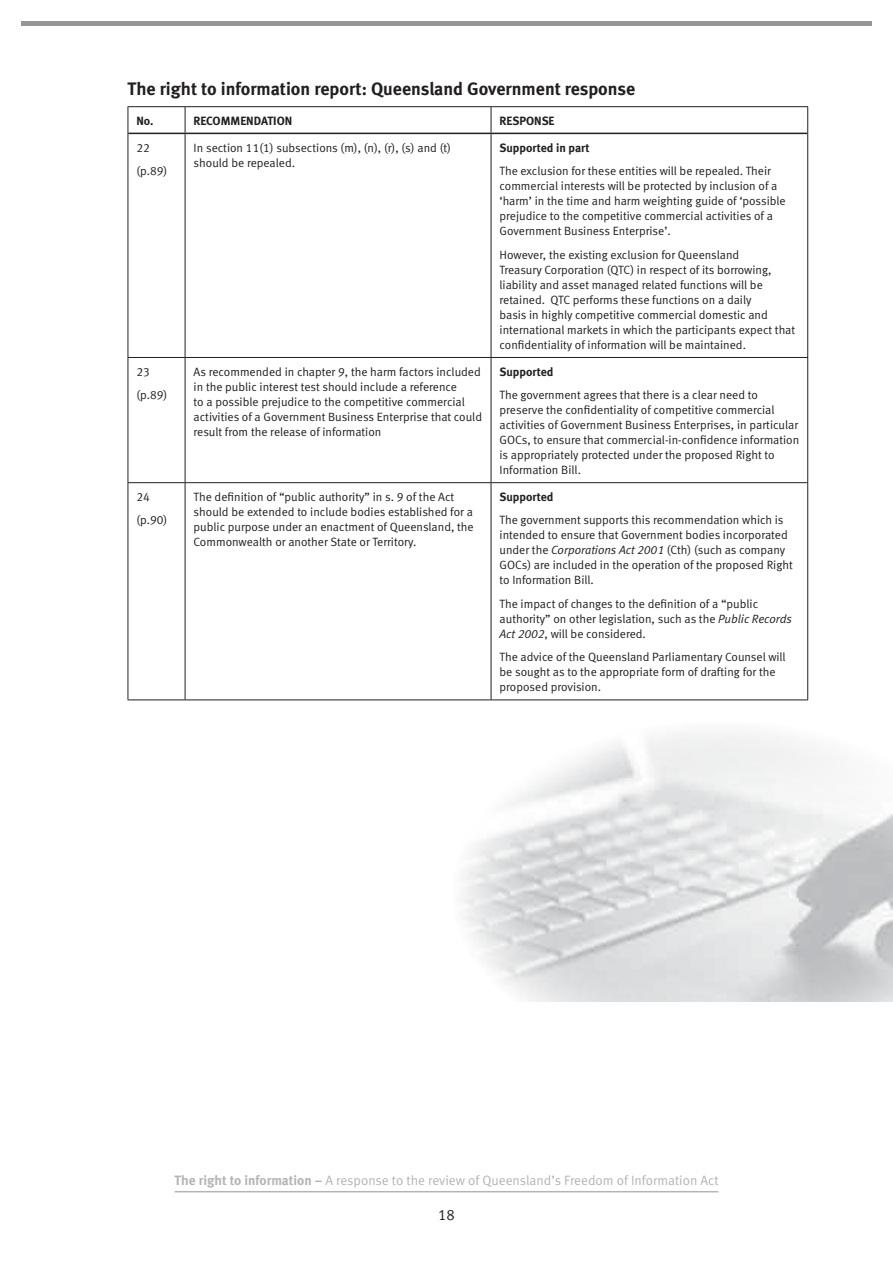
<style>
.page{position:relative;width:893px;height:1263px;background:#fff}
.page>*{position:absolute;margin:0;border:0;box-sizing:border-box;transform-origin:0 0}
.t1{font:700 18px "Meta";color:#231f20}
.t2{font:15px "Meta Normal LF";color:#231f20}
.t3{font:13.5px "Meta Normal";color:#b2b4b6}
.t4{font:12px/15px "Meta Normal LF";color:#231f20}
.t5{font:700 12px "Meta";color:#231f20}
.s1{font-style:italic}
.s2{font-family:"Meta";font-weight:700}
</style>
<div class="page">
<hr style="left:175px;top:1191px;width:543px;height:1px;background:#b2b4b6">
<div style="left:21px;top:21px;width:851px;height:5px;background:#949698"></div>
<img style="left:461px;top:733px;width:432px;height:269px">
<hr style="left:128px;top:106px;width:57px;height:1px;background:#231f20">
<svg style="left:128px;top:107px;width:1px;height:26px"></svg>
<hr style="left:185px;top:106px;width:306px;height:1px;background:#231f20">
<svg style="left:185px;top:107px;width:1px;height:26px"></svg>
<hr style="left:491px;top:106px;width:317px;height:1px;background:#231f20">
<svg style="left:491px;top:107px;width:1px;height:26px"></svg>
<svg style="left:807px;top:107px;width:1px;height:26px"></svg>
<hr style="left:128px;top:133px;width:1px;height:224px;background:#231f20">
<hr style="left:185px;top:134px;width:1px;height:223px;background:#231f20">
<hr style="left:491px;top:134px;width:1px;height:223px;background:#231f20">
<hr style="left:807px;top:133px;width:1px;height:224px;background:#231f20">
<hr style="left:128px;top:357px;width:57px;height:1px;background:#231f20">
<hr style="left:128px;top:358px;width:1px;height:124px;background:#231f20">
<hr style="left:185px;top:357px;width:306px;height:1px;background:#231f20">
<hr style="left:185px;top:358px;width:1px;height:124px;background:#231f20">
<hr style="left:491px;top:357px;width:317px;height:1px;background:#231f20">
<hr style="left:491px;top:358px;width:1px;height:124px;background:#231f20">
<hr style="left:807px;top:358px;width:1px;height:124px;background:#231f20">
<hr style="left:128px;top:482px;width:57px;height:1px;background:#231f20">
<hr style="left:128px;top:483px;width:1px;height:216px;background:#231f20">
<hr style="left:185px;top:482px;width:306px;height:1px;background:#231f20">
<hr style="left:185px;top:483px;width:1px;height:216px;background:#231f20">
<hr style="left:491px;top:482px;width:317px;height:1px;background:#231f20">
<hr style="left:491px;top:483px;width:1px;height:216px;background:#231f20">
<hr style="left:807px;top:483px;width:1px;height:216px;background:#231f20">
<hr style="left:128px;top:699px;width:57px;height:1px;background:#231f20">
<hr style="left:185px;top:699px;width:306px;height:1px;background:#231f20">
<hr style="left:491px;top:699px;width:317px;height:1px;background:#231f20">
<hr style="left:128px;top:133px;width:57px;height:1px;background:#231f20">
<hr style="left:185px;top:133px;width:306px;height:1px;background:#231f20">
<hr style="left:491px;top:133px;width:316px;height:1px;background:#231f20">
<h1 class="t1" style="left:128px;top:78px;width:509px">The right to information report: Queensland Government response</h1>
<p class="t5" style="left:136px;top:113px;width:19px">No.</p>
<p class="t5" style="left:194px;top:113px;width:100px">RECOMMENDATION</p>
<p class="t5" style="left:500px;top:113px;width:57px">RESPONSE</p>
<p class="t4" style="left:136px;top:136px;width:32px;line-height:23.5px">22 (p.89)</p>
<p class="t4" style="left:194px;top:140px;width:259px">In section 11(1) subsections (m), (n), (r), (s) and (t) should be repealed.</p>
<p class="t5" style="left:500px;top:140px;width:92px">Supported in part</p>
<p class="t4" style="left:500px;top:164px;width:288px">The exclusion for these entities will be repealed. Their commercial interests will be protected by inclusion of a ‘harm’ in the time and harm weighting guide of ‘possible prejudice to the competitive commercial activities of a Government Business Enterprise’.</p>
<p class="t4" style="left:500px;top:247px;width:297px">However, the existing exclusion for Queensland<br>Treasury Corporation (QTC) in respect of its borrowing, liability and asset managed related functions will be retained. QTC performs these functions on a daily<br>basis in highly competitive commercial domestic and international markets in which the participants expect that confidentiality of information will be maintained.</p>
<p class="t4" style="left:136px;top:359px;width:32px;line-height:23.5px">23 (p.89)</p>
<p class="t4" style="left:194px;top:364px;width:290px">As recommended in chapter 9, the harm factors included in the public interest test should include a reference<br>to a possible prejudice to the competitive commercial activities of a Government Business Enterprise that could result from the release of information</p>
<p class="t5" style="left:500px;top:364px;width:55px">Supported</p>
<p class="t4" style="left:500px;top:387px;width:301px">The government agrees that there is a clear need to preserve the confidentiality of competitive commercial activities of Government Business Enterprises, in particular GOCs, to ensure that commercial-in-confidence information is appropriately protected under the proposed Right to Information Bill.</p>
<p class="t4" style="left:136px;top:485px;width:32px;line-height:23.5px">24 (p.90)</p>
<p class="t4" style="left:194px;top:489px;width:282px">The definition of “public authority” in s. 9 of the Act should be extended to include bodies established for a public purpose under an enactment of Queensland, the Commonwealth or another State or Territory.</p>
<p class="t5" style="left:500px;top:489px;width:55px">Supported</p>
<p class="t4" style="left:500px;top:513px;width:295px">The government supports this recommendation which is intended to ensure that Government bodies incorporated under the <span class="s1">Corporations Act 2001</span> (Cth) (such as company GOCs) are included in the operation of the proposed Right to Information Bill.</p>
<p class="t4" style="left:500px;top:596px;width:294px">The impact of changes to the definition of a “public authority” on other legislation, such as the <span class="s1">Public Records<br>Act 2002</span>, will be considered.</p>
<p class="t4" style="left:500px;top:650px;width:288px">The advice of the Queensland Parliamentary Counsel will be sought as to the appropriate form of drafting for the proposed provision.</p>
<p class="t3" style="left:175px;top:1172px;width:545px"><span class="s2">The right to information –</span> A response to the review of Queensland’s Freedom of Information Act</p>
<p class="t2" style="left:438px;top:1206px;width:18px">18</p>
</div>
